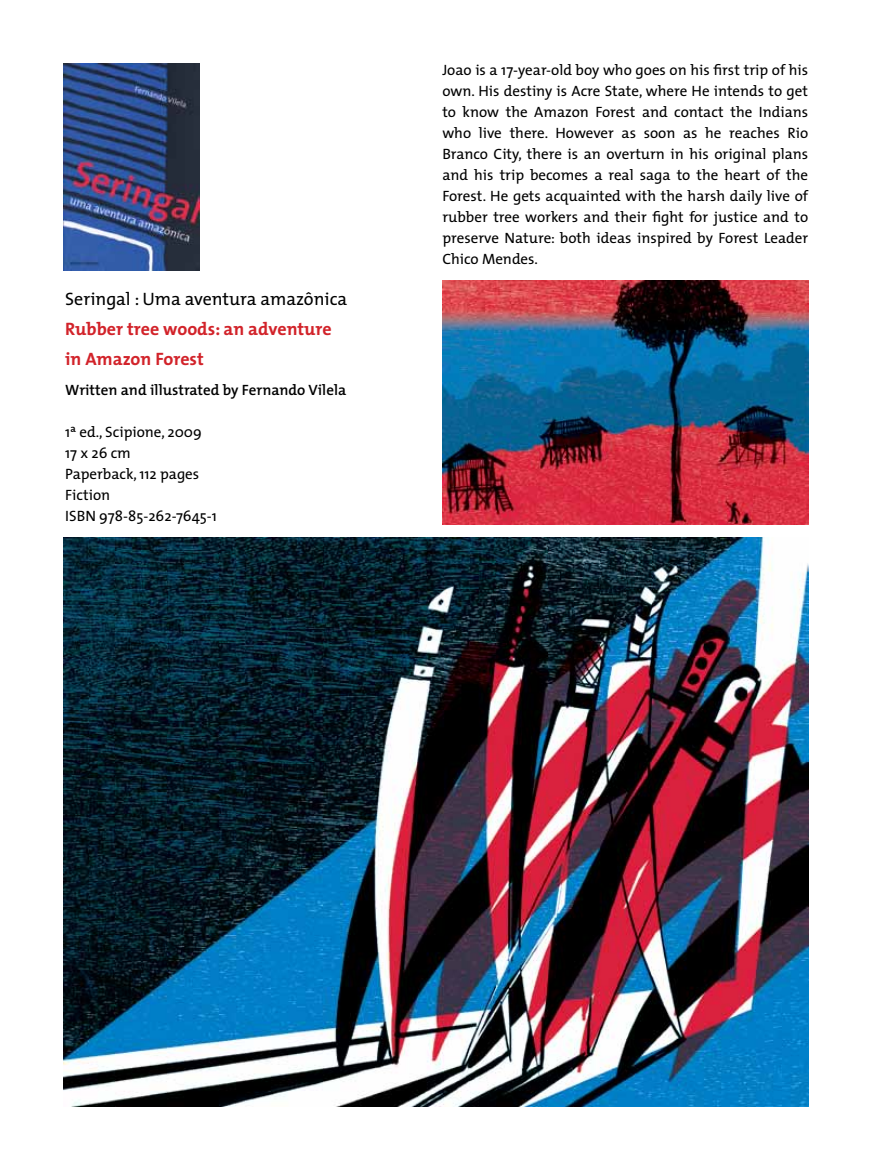
<style>
.page{position:relative;width:872px;height:1170px;background:#fff}
.page>*{position:absolute;margin:0;border:0;box-sizing:border-box;transform-origin:0 0}
.t1{font:700 18px/30px "The Mix";color:#d2232a}
.t2{font:18px "The Mix";color:#000}
.t3{font:15px/21px "The Mix";color:#000;text-align:justify}
.t4{font:600 15px "The Mix";color:#000}
</style>
<div class="page">
<img style="left:64px;top:537px;width:744px;height:569px">
<img style="left:64px;top:63px;width:135px;height:207px">
<img style="left:442px;top:280px;width:366px;height:244px">
<p class="t2" style="left:65px;top:284px;width:283px">Seringal : Uma aventura amazônica</p>
<p class="t1" style="left:65px;top:314px;width:268px">Rubber tree woods: an adventure in Amazon Forest</p>
<p class="t4" style="left:65px;top:378px;width:282px">Written and illustrated by Fernando Vilela</p>
<p class="t3" style="left:65px;top:421px;width:153px;text-align:left">1ª ed., Scipione, 2009<br>17 x 26 cm<br>Paperback, 112 pages<br>Fiction<br>ISBN 978-85-262-7645-1</p>
<p class="t3" style="left:442px;top:59px;width:367px">Joao is a 17-year-old boy who goes on his first trip of his own. His destiny is Acre State, where He intends to get to know the Amazon Forest and contact the Indians who live there. However as soon as he reaches Rio Branco City, there is an overturn in his original plans and his trip becomes a real saga to the heart of the Forest. He gets acquainted with the harsh daily live of rubber tree workers and their fight for justice and to preserve Nature: both ideas inspired by Forest Leader Chico Mendes.</p>
</div>
